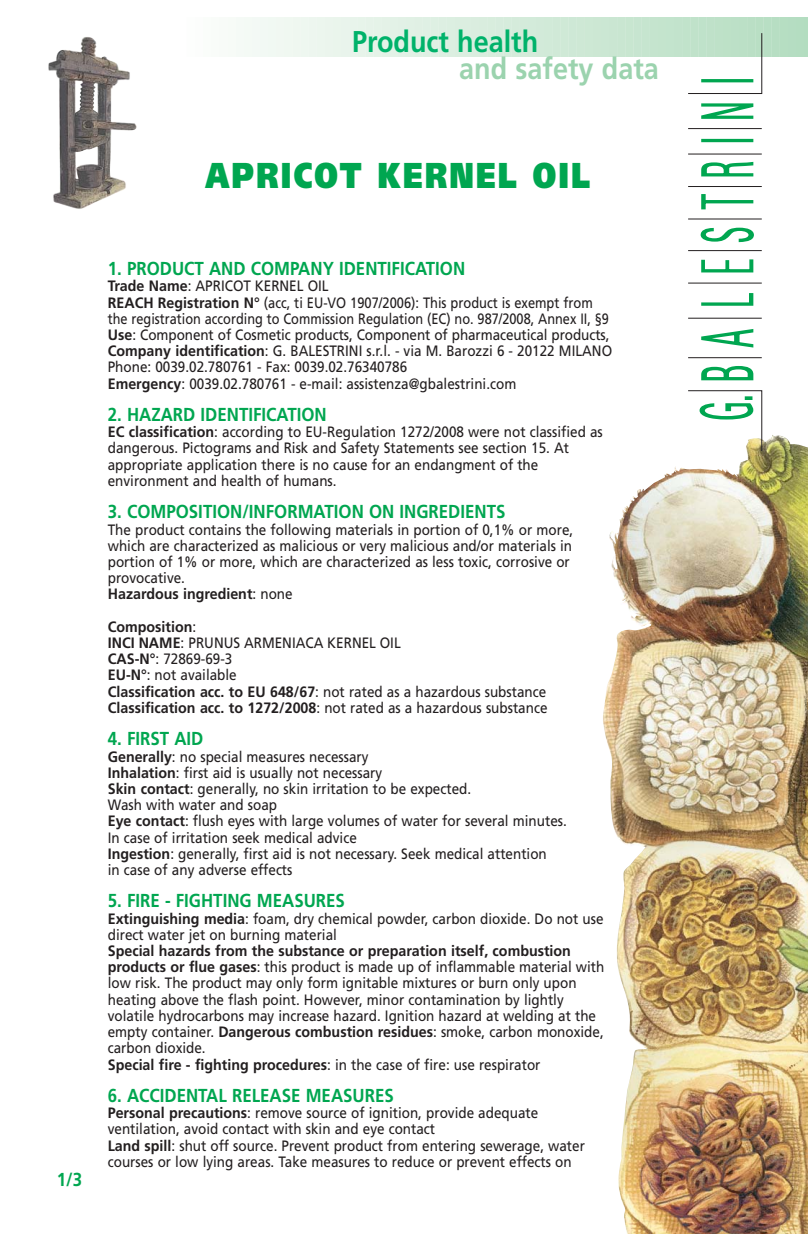
<style>
.page{position:relative;width:808px;height:1234px;background:#fff}
.page>*{position:absolute;margin:0;border:0;box-sizing:border-box;transform-origin:0 0}
.t1{font:900 35.85px "Frutiger";letter-spacing:.075em;color:#00a650;scale:.8 1}
.t2{font:700 30px "Frutiger";color:#00b26a;scale:.9 1}
.t3{font:700 30px "Frutiger";color:#9bd3ae;scale:.9 1}
.t4{font:700 18.75px "Frutiger";color:#00a650;scale:.9 1}
.t5{font:15px/16.2px "Frutiger";color:#231f20;scale:.9 1}
.s1{font-weight:700}
</style>
<div class="page">
<hr style="left:807px;top:17px;width:1px;height:40px;background:#b3ddc0">
<hr style="left:799px;top:17px;width:2px;height:40px;background:#b4ddc1">
<hr style="left:791px;top:17px;width:2px;height:40px;background:#b5ddc2">
<hr style="left:783px;top:17px;width:2px;height:40px;background:#b6dec2">
<hr style="left:774px;top:17px;width:3px;height:40px;background:#b7dec3">
<hr style="left:766px;top:17px;width:3px;height:40px;background:#b8dfc4">
<hr style="left:758px;top:17px;width:2px;height:40px;background:#b9dfc4">
<hr style="left:750px;top:17px;width:2px;height:40px;background:#badfc5">
<hr style="left:742px;top:17px;width:2px;height:40px;background:#bbe0c6">
<hr style="left:734px;top:17px;width:2px;height:40px;background:#bce0c7">
<hr style="left:726px;top:17px;width:2px;height:40px;background:#bde1c7">
<hr style="left:718px;top:17px;width:2px;height:40px;background:#bee1c8">
<hr style="left:709px;top:17px;width:3px;height:40px;background:#bfe1c9">
<hr style="left:701px;top:17px;width:3px;height:40px;background:#bfe2ca">
<hr style="left:693px;top:17px;width:2px;height:40px;background:#c0e2ca">
<hr style="left:685px;top:17px;width:2px;height:40px;background:#c1e3cb">
<hr style="left:677px;top:17px;width:2px;height:40px;background:#c2e3cc">
<hr style="left:669px;top:17px;width:2px;height:40px;background:#c3e4cd">
<hr style="left:661px;top:17px;width:2px;height:40px;background:#c4e4cd">
<hr style="left:653px;top:17px;width:2px;height:40px;background:#c5e4ce">
<hr style="left:645px;top:17px;width:2px;height:40px;background:#c6e5cf">
<hr style="left:636px;top:17px;width:3px;height:40px;background:#c7e5d0">
<hr style="left:628px;top:17px;width:2px;height:40px;background:#c8e6d0">
<hr style="left:620px;top:17px;width:2px;height:40px;background:#c9e6d1">
<hr style="left:612px;top:17px;width:2px;height:40px;background:#cae6d2">
<hr style="left:604px;top:17px;width:2px;height:40px;background:#cbe7d3">
<hr style="left:596px;top:17px;width:2px;height:40px;background:#cce7d3">
<hr style="left:588px;top:17px;width:2px;height:40px;background:#cde8d4">
<hr style="left:580px;top:17px;width:2px;height:40px;background:#cee8d5">
<hr style="left:571px;top:17px;width:3px;height:40px;background:#cee8d6">
<hr style="left:563px;top:17px;width:2px;height:40px;background:#cfe9d6">
<hr style="left:555px;top:17px;width:2px;height:40px;background:#d0e9d7">
<hr style="left:547px;top:17px;width:2px;height:40px;background:#d1ead8">
<hr style="left:539px;top:17px;width:2px;height:40px;background:#d2ead9">
<hr style="left:531px;top:17px;width:2px;height:40px;background:#d3ebda">
<hr style="left:523px;top:17px;width:2px;height:40px;background:#d4ebda">
<hr style="left:515px;top:17px;width:2px;height:40px;background:#d5ebdb">
<hr style="left:506px;top:17px;width:3px;height:40px;background:#d6ecdc">
<hr style="left:498px;top:17px;width:3px;height:40px;background:#d7ecdd">
<hr style="left:490px;top:17px;width:2px;height:40px;background:#d8eddd">
<hr style="left:482px;top:17px;width:2px;height:40px;background:#d9edde">
<hr style="left:474px;top:17px;width:2px;height:40px;background:#daeddf">
<hr style="left:466px;top:17px;width:2px;height:40px;background:#dbeee0">
<hr style="left:458px;top:17px;width:2px;height:40px;background:#dbeee0">
<hr style="left:450px;top:17px;width:2px;height:40px;background:#dcefe1">
<hr style="left:441px;top:17px;width:3px;height:40px;background:#ddefe2">
<hr style="left:433px;top:17px;width:3px;height:40px;background:#def0e3">
<hr style="left:425px;top:17px;width:2px;height:40px;background:#dff0e4">
<hr style="left:417px;top:17px;width:2px;height:40px;background:#e0f0e4">
<hr style="left:409px;top:17px;width:2px;height:40px;background:#e1f1e5">
<hr style="left:401px;top:17px;width:2px;height:40px;background:#e2f1e6">
<hr style="left:393px;top:17px;width:2px;height:40px;background:#e3f2e7">
<hr style="left:385px;top:17px;width:2px;height:40px;background:#e4f2e7">
<hr style="left:376px;top:17px;width:3px;height:40px;background:#e5f3e8">
<hr style="left:368px;top:17px;width:3px;height:40px;background:#e6f3e9">
<hr style="left:360px;top:17px;width:2px;height:40px;background:#e7f4ea">
<hr style="left:352px;top:17px;width:2px;height:40px;background:#e8f4eb">
<hr style="left:344px;top:17px;width:2px;height:40px;background:#e9f4ec">
<hr style="left:336px;top:17px;width:2px;height:40px;background:#eaf5ec">
<hr style="left:328px;top:17px;width:2px;height:40px;background:#ebf5ed">
<hr style="left:320px;top:17px;width:2px;height:40px;background:#ecf6ee">
<hr style="left:312px;top:17px;width:2px;height:40px;background:#edf6ef">
<hr style="left:303px;top:17px;width:3px;height:40px;background:#eef7f0">
<hr style="left:295px;top:17px;width:2px;height:40px;background:#eff7f0">
<hr style="left:287px;top:17px;width:2px;height:40px;background:#f0f8f1">
<hr style="left:279px;top:17px;width:2px;height:40px;background:#f1f8f2">
<hr style="left:271px;top:17px;width:2px;height:40px;background:#f1f9f3">
<hr style="left:263px;top:17px;width:2px;height:40px;background:#f2f9f4">
<hr style="left:255px;top:17px;width:2px;height:40px;background:#f3f9f5">
<hr style="left:247px;top:17px;width:2px;height:40px;background:#f4faf5">
<hr style="left:238px;top:17px;width:3px;height:40px;background:#f5faf6">
<hr style="left:230px;top:17px;width:2px;height:40px;background:#f7fbf7">
<hr style="left:222px;top:17px;width:2px;height:40px;background:#f8fbf8">
<hr style="left:214px;top:17px;width:2px;height:40px;background:#f9fcf9">
<hr style="left:206px;top:17px;width:2px;height:40px;background:#fafdfa">
<img style="left:608px;top:434px;width:199px;height:799px">
<img style="left:48px;top:37px;width:89px;height:172px">
<svg style="left:688px;top:33px;width:74px;height:418px"></svg>
<div style="left:701px;top:79px;width:52px;height:3px;border:2px solid #00a650"></div>
<h2 class="t2" style="left:352px;top:29px;width:208px">Product health</h2>
<h2 class="t3" style="left:459px;top:56px;width:223px">and safety data</h2>
<h1 class="t1" style="left:205px;top:161px;width:483px">APRICOT KERNEL OIL</h1>
<p class="t4" style="left:57px;top:1171px;width:30px">1/3</p>
<p class="t4" style="left:108px;top:261px;width:399px">1. PRODUCT AND COMPANY IDENTIFICATION</p>
<p class="t5" style="left:108px;top:279px;width:562px"><span class="s1">Trade Name</span>: APRICOT KERNEL OIL<br><span class="s1">REACH Registration N°</span> (acc, ti EU-VO 1907/2006): This product is exempt from the registration according to Commission Regulation (EC) no. 987/2008, Annex II, §9<br><span class="s1">Use</span>: Component of Cosmetic products, Component of pharmaceutical products, <span class="s1">Company identification</span>: G. BALESTRINI s.r.l. - via M. Barozzi 6 - 20122 MILANO Phone: 0039.02.780761 - Fax: 0039.02.76340786<br><span class="s1">Emergency</span>: 0039.02.780761 - e-mail: assistenza@gbalestrini.com</p>
<p class="t4" style="left:108px;top:407px;width:245px">2. HAZARD IDENTIFICATION</p>
<p class="t5" style="left:108px;top:425px;width:551px"><span class="s1">EC classification</span>: according to EU-Regulation 1272/2008 were not classified as dangerous. Pictograms and Risk and Safety Statements see section 15. At appropriate application there is no cause for an endangment of the environment and health of humans.</p>
<p class="t4" style="left:108px;top:504px;width:443px">3. COMPOSITION/INFORMATION ON INGREDIENTS</p>
<p class="t5" style="left:108px;top:522px;width:519px">The product contains the following materials in portion of 0,1% or more, which are characterized as malicious or very malicious and/or materials in portion of 1% or more, which are characterized as less toxic, corrosive or provocative.<br><span class="s1">Hazardous ingredient</span>: none</p>
<p class="t5" style="left:108px;top:619px;width:490px"><span class="s1">Composition</span>:<br><span class="s1">INCI NAME</span>: PRUNUS ARMENIACA KERNEL OIL<br><span class="s1">CAS-N°</span>: 72869-69-3<br><span class="s1">EU-N°</span>: not available<br><span class="s1">Classification acc. to EU 648/67</span>: not rated as a hazardous substance <span class="s1">Classification acc. to 1272/2008</span>: not rated as a hazardous substance</p>
<p class="t4" style="left:108px;top:731px;width:108px">4. FIRST AID</p>
<p class="t5" style="left:108px;top:749px;width:511px"><span class="s1">Generally</span>: no special measures necessary<br><span class="s1">Inhalation</span>: first aid is usually not necessary<br><span class="s1">Skin contact</span>: generally, no skin irritation to be expected.<br>Wash with water and soap<br><span class="s1">Eye contact</span>: flush eyes with large volumes of water for several minutes.<br>In case of irritation seek medical advice<br><span class="s1">Ingestion</span>: generally, first aid is not necessary. Seek medical attention<br>in case of any adverse effects</p>
<p class="t4" style="left:108px;top:893px;width:265px">5. FIRE - FIGHTING MEASURES</p>
<p class="t5" style="left:108px;top:911px;width:552px"><span class="s1">Extinguishing media</span>: foam, dry chemical powder, carbon dioxide. Do not use direct water jet on burning material</p>
<p class="t5" style="left:108px;top:943px;width:553px"><span class="s1">Special hazards from the substance or preparation itself, combustion products or flue gases</span>: this product is made up of inflammable material with low risk. The product may only form ignitable mixtures or burn only upon heating above the flash point. However, minor contamination by lightly volatile hydrocarbons may increase hazard. Ignition hazard at welding at the empty container. <span class="s1">Dangerous combustion residues</span>: smoke, carbon monoxide, carbon dioxide.<br><span class="s1">Special fire - fighting procedures</span>: in the case of fire: use respirator</p>
<p class="t4" style="left:108px;top:1087px;width:319px">6. ACCIDENTAL RELEASE MEASURES</p>
<p class="t5" style="left:108px;top:1105px;width:532px"><span class="s1">Personal precautions</span>: remove source of ignition, provide adequate ventilation, avoid contact with skin and eye contact<br><span class="s1">Land spill</span>: shut off source. Prevent product from entering sewerage, water courses or low lying areas. Take measures to reduce or prevent effects on</p>
</div>
